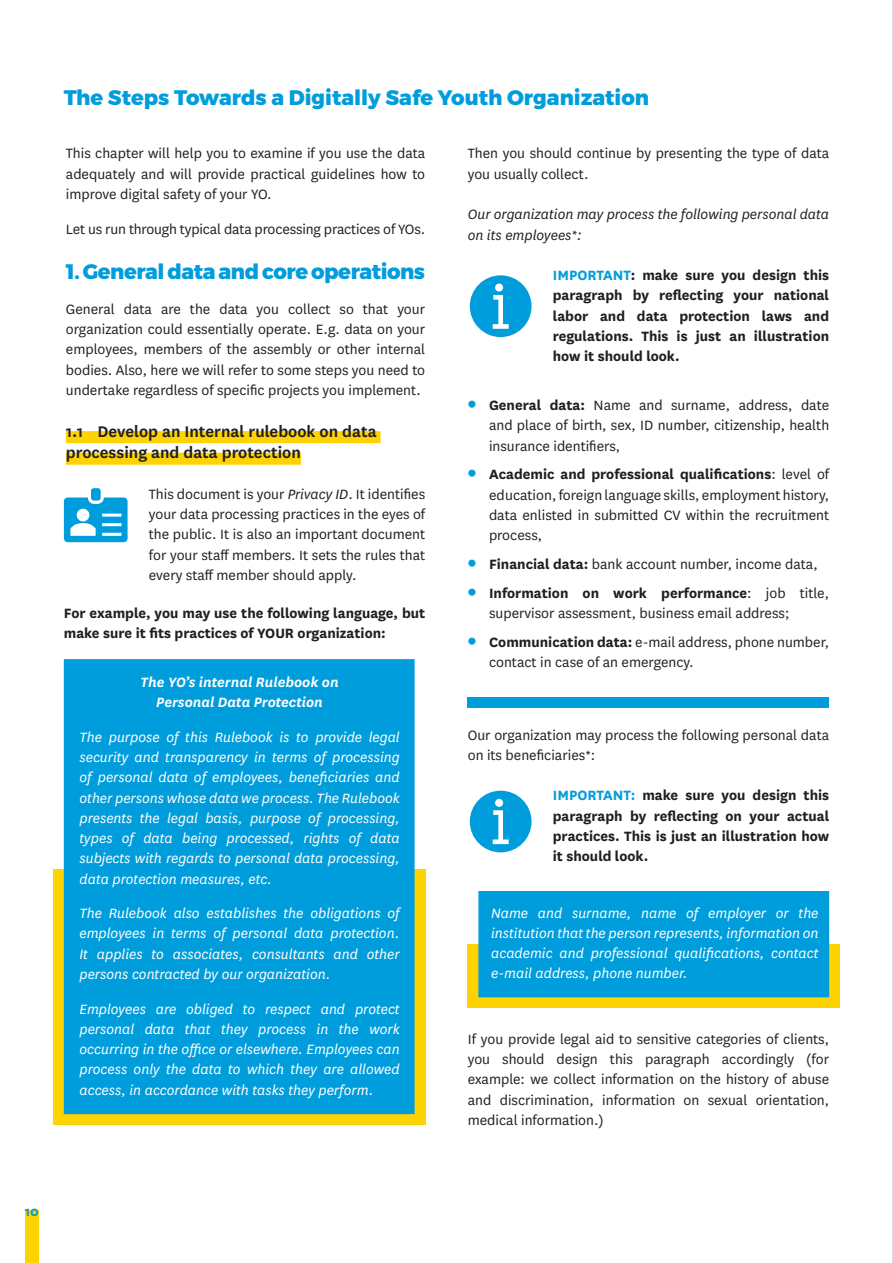
<style>
.page{position:relative;width:893px;height:1263px;background:#fff}
.page>*{position:absolute;margin:0;border:0;box-sizing:border-box;transform-origin:0 0}
.t1{font:800 21px "Montserrat";color:#009ddc}
.t2{font:800 21px "Montserrat";letter-spacing:-.02em;color:#009ddc}
.t3{font:600 18px/21.6px "National";color:#231f20}
.t4{font:15.75px/20.2px "National";color:#231f20;text-align:justify}
.t5{font:italic 15.75px/20.2px "National";color:#fff;text-align:justify}
.t6{font:700 15.75px/20.2px "National";color:#231f20;text-align:justify}
.t7{font:italic 15.75px/20.2px "National";color:#231f20}
.t8{font:italic 600 15.75px/20.2px "National";color:#fff;text-align:center}
.t9{font:700 15px "National";color:#009ddc}
.s1{font-style:italic}
.s2{color:#009ddc}
.s3{font-weight:900;font-size:21px;color:#009ddc}
.s4{font-weight:700}
</style>
<div class="page">
<div style="left:25px;top:1210px;width:14px;height:53px;background:#fed304"></div>
<hr style="left:892px;top:0;width:1px;height:1263px;background:#d1d2d4">
<div style="left:468px;top:944px;width:372px;height:63px;background:#fed304"></div>
<div style="left:478px;top:891px;width:351px;height:106px;background:#009ddc"></div>
<svg style="left:470px;top:791px;width:61px;height:61px"></svg>
<svg style="left:470px;top:275px;width:61px;height:62px"></svg>
<div style="left:66px;top:431px;width:315px;height:12px;background:#fed304"></div>
<div style="left:66px;top:453px;width:235px;height:12px;background:#fed304"></div>
<div style="left:53px;top:870px;width:372px;height:255px;background:#fed304"></div>
<div style="left:64px;top:659px;width:351px;height:455px;background:#009ddc;border:2px solid #009ddc"></div>
<svg style="left:64px;top:497px;width:64px;height:45px"></svg>
<div style="left:91px;top:488px;width:10px;height:12px;background:#009ddc;border-radius:3px"></div>
<div style="left:468px;top:697px;width:361px;height:11px;background:#009ddc"></div>
<h1 class="t1" style="left:64px;top:85px;width:587px">The Steps Towards a Digitally Safe Youth Organization</h1>
<p class="t4" style="left:66px;top:143px;width:361px">This chapter will help you to examine if you use the data adequately and will provide practical guidelines how to improve digital safety of your YO.</p>
<p class="t4" style="left:66px;top:218px;width:361px">Let us run through typical data processing practices of YOs.</p>
<h1 class="t2" style="left:66px;top:259px;width:361px">1. General data and core operations</h1>
<p class="t4" style="left:66px;top:298px;width:361px">General data are the data you collect so that your organization could essentially operate. E.g. data on your employees, members of the assembly or other internal bodies. Also, here we will refer to some steps you need to undertake regardless of specific projects you implement.</p>
<p class="t3" style="left:66px;top:419px;width:312px">1.1 Develop an Internal rulebook on data processing and data protection</p>
<p class="t4" style="left:149px;top:483px;width:278px">This document is your <span class="s1">Privacy ID</span>. It identifies your data processing practices in the eyes of the public. It is also an important document for your staff members. It sets the rules that every staff member should apply.</p>
<p class="t6" style="left:64px;top:602px;width:363px">For example, you may use the following language, but make sure it fits practices of YOUR organization:</p>
<p class="t8" style="left:141px;top:671px;width:200px">The YO’s internal Rulebook on<br>Personal Data Protection</p>
<p class="t5" style="left:80px;top:726px;width:322px">The purpose of this Rulebook is to provide legal security and transparency in terms of processing of personal data of employees, beneficiaries and other persons whose data we process. The Rulebook presents the legal basis, purpose of processing, types of data being processed, rights of data subjects with regards to personal data processing, data protection measures, etc.</p>
<p class="t5" style="left:80px;top:903px;width:322px">The Rulebook also establishes the obligations of employees in terms of personal data protection.<br>It applies to associates, consultants and other persons contracted by our organization.</p>
<p class="t5" style="left:80px;top:998px;width:322px">Employees are obliged to respect and protect personal data that they process in the work occurring in the office or elsewhere. Employees can process only the data to which they are allowed access, in accordance with tasks they perform.</p>
<p class="t4" style="left:468px;top:143px;width:363px">Then you should continue by presenting the type of data you usually collect.</p>
<p class="t7" style="left:468px;top:204px;width:363px">Our organization may process the following personal data on its employees*:</p>
<p class="t6" style="left:553px;top:264px;width:278px"><span class="s2">IMPORTANT</span>: make sure you design this paragraph by reflecting your national labor and data protection laws and regulations. This is just an illustration how it should look.</p>
<p class="t4" style="left:489px;top:394px;width:342px;text-indent:-21px"><span class="s3">•</span> <span class="s4">General data:</span> Name and surname, address, date and place of birth, sex, ID number, citizenship, health insurance identifiers,</p>
<p class="t4" style="left:489px;top:464px;width:342px;text-indent:-21px"><span class="s3">•</span> <span class="s4">Academic and professional qualifications</span>: level of education, foreign language skills, employment history, data enlisted in submitted CV within the recruitment process,</p>
<p class="t4" style="left:468px;top:553px;width:352px"><span class="s3">•</span> <span class="s4">Financial data:</span> bank account number, income data,</p>
<p class="t4" style="left:489px;top:582px;width:342px;text-indent:-21px"><span class="s3">•</span> <span class="s4">Information on work performance</span>: job title, supervisor assessment, business email address;</p>
<p class="t4" style="left:489px;top:631px;width:342px;text-indent:-21px"><span class="s3">•</span> <span class="s4">Communication data:</span> e-mail address, phone number, contact in case of an emergency.</p>
<p class="t4" style="left:468px;top:724px;width:363px">Our organization may process the following personal data on its beneficiaries*:</p>
<p class="t6" style="left:553px;top:784px;width:278px"><span class="s2">IMPORTANT:</span> make sure you design this paragraph by reflecting on your actual practices. This is just an illustration how it should look.</p>
<p class="t5" style="left:491px;top:902px;width:329px">Name and surname, name of employer or the institution that the person represents, information on academic and professional qualifications, contact e-mail address, phone number.</p>
<p class="t4" style="left:468px;top:1028px;width:363px">If you provide legal aid to sensitive categories of clients, you should design this paragraph accordingly (for example: we collect information on the history of abuse and discrimination, information on sexual orientation, medical information.)</p>
<p class="t9" style="left:25px;top:1201px;width:16px">10</p>
</div>
